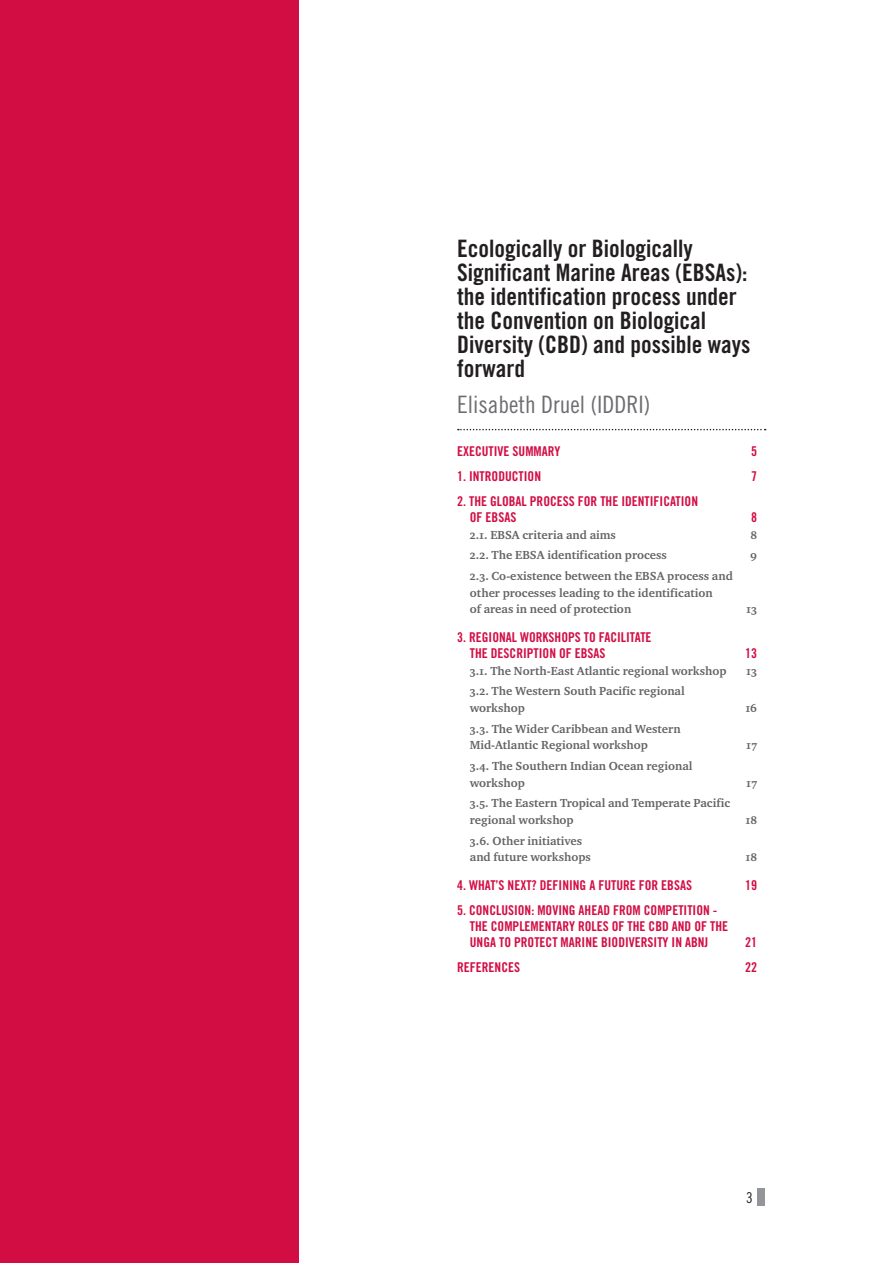
<style>
.page{position:relative;width:893px;height:1263px;background:#fff}
.page>*{position:absolute;margin:0;border:0;box-sizing:border-box;transform-origin:0 0}
.t1{font:24px/24px "Trade Gothic Bold Cond Twenty";color:#231f20}
.t2{font:24px "Trade Gothic Cond Eighteen";color:#6c6d70}
.t3{font:15px "Trade Gothic Cond Eighteen";color:#231f20}
.t4{font:13.5px/16.2px "Trade Gothic Bold Cond Twenty";color:#d20d44}
.t5{font:700 12px/16.5px "Charter ITC";color:#636366}
</style>
<div class="page">
<div style="left:757px;top:1188px;width:8px;height:17px;background:#939598"></div>
<div style="left:0;top:0;width:298px;height:1263px;background:#d20d44"></div>
<svg style="left:458px;top:429px;width:308px;height:1px"></svg>
<h1 class="t1" style="left:457px;top:236px;width:237px">Ecologically or Biologically<br>Significant Marine Areas (EBSA</h1>
<h1 class="t1" style="left:457px;top:260px;width:295px;text-indent:269px">s): the identification process under the Convention on Biological<br>Diversity (CBD) and possible ways forward</h1>
<h1 class="t2" style="left:457px;top:390px;width:195px">Elisabeth Druel (IDDRI)</h1>
<p class="t4" style="left:457px;top:443px;width:105px">EXECUTIVE SUMMARY</p>
<p class="t4" style="left:751px;top:443px;width:7px">5</p>
<p class="t4" style="left:457px;top:468px;width:30px">1. INTRODU</p>
<p class="t4" style="left:512px;top:468px;width:31px">CTION</p>
<p class="t4" style="left:751px;top:468px;width:7px">7</p>
<p class="t4" style="left:457px;top:493px;width:47px">2. THE GLOBAL</p>
<p class="t4" style="left:530px;top:493px;width:170px">PROCESS FOR THE IDENTIFICATION</p>
<p class="t4" style="left:470px;top:509px;width:22px">OF EBSAS</p>
<p class="t4" style="left:751px;top:509px;width:7px">8</p>
<p class="t5" style="left:470px;top:526px;width:147px">2.1. EBSA criteria and aims</p>
<p class="t5" style="left:750px;top:526px;width:8px">8</p>
<p class="t5" style="left:470px;top:547px;width:198px">2.2. The EBSA identification process</p>
<p class="t5" style="left:750px;top:547px;width:8px">9</p>
<p class="t5" style="left:470px;top:568px;width:264px">2.3. Co-existence between the EBSA process and other processes leading to the identification<br>of areas in need of protection</p>
<p class="t5" style="left:746px;top:601px;width:13px">13</p>
<p class="t4" style="left:470px;top:629px;width:153px;text-indent:-13px">3. REGIONAL WORKSHOPS TO FACILITATE<br>THE DESCRIPTIO</p>
<p class="t4" style="left:549px;top:645px;width:32px">N OF EBSAS</p>
<p class="t4" style="left:745px;top:645px;width:13px">13</p>
<p class="t5" style="left:470px;top:662px;width:258px">3.1. The North-East Atlantic regional workshop</p>
<p class="t5" style="left:746px;top:662px;width:13px">13</p>
<p class="t5" style="left:470px;top:683px;width:216px">3.2. The Western South Pacific regional workshop</p>
<p class="t5" style="left:745px;top:700px;width:13px">16</p>
<p class="t5" style="left:470px;top:720px;width:212px">3.3. The Wider Caribbean and Western<br>Mid-Atlantic Regional workshop</p>
<p class="t5" style="left:470px;top:758px;width:224px">3.4. The Southern Indian Ocean regional workshop</p>
<p class="t5" style="left:470px;top:795px;width:262px">3.5. The Eastern Tropical and Temperate Pacific regional workshop</p>
<p class="t5" style="left:470px;top:832px;width:123px">3.6. Other initiatives and future workshops</p>
<p class="t5" style="left:746px;top:737px;width:12px">17</p>
<p class="t5" style="left:746px;top:774px;width:12px">17</p>
<p class="t5" style="left:746px;top:811px;width:13px">18</p>
<p class="t5" style="left:746px;top:849px;width:13px">18</p>
<p class="t4" style="left:457px;top:877px;width:155px">4. WHAT’S NEXT? DEFINING A FUTURE</p>
<p class="t4" style="left:639px;top:877px;width:29px">FOR EBSAS</p>
<p class="t4" style="left:745px;top:877px;width:13px">19</p>
<p class="t4" style="left:457px;top:902px;width:46px">5. CONCLUSIO</p>
<p class="t4" style="left:525px;top:902px;width:148px">N: MOVING AHEAD FROM COMPETITIO</p>
<p class="t4" style="left:703px;top:902px;width:16px">N -</p>
<p class="t4" style="left:470px;top:918px;width:116px">THE COMPLEMENTARY ROLES</p>
<p class="t4" style="left:612px;top:918px;width:116px">OF THE CBD AND OF THE</p>
<p class="t4" style="left:470px;top:934px;width:52px">UNGA TO PROTE</p>
<p class="t4" style="left:546px;top:934px;width:62px">CT MARINE BIODI</p>
<p class="t4" style="left:629px;top:934px;width:13px">VERSIT</p>
<p class="t4" style="left:663px;top:934px;width:47px">Y IN ABNJ</p>
<p class="t4" style="left:745px;top:934px;width:13px">21</p>
<p class="t4" style="left:457px;top:959px;width:56px">REFERENCES</p>
<p class="t4" style="left:745px;top:959px;width:13px">22</p>
<p class="t3" style="left:746px;top:1188px;width:8px">3</p>
</div>
